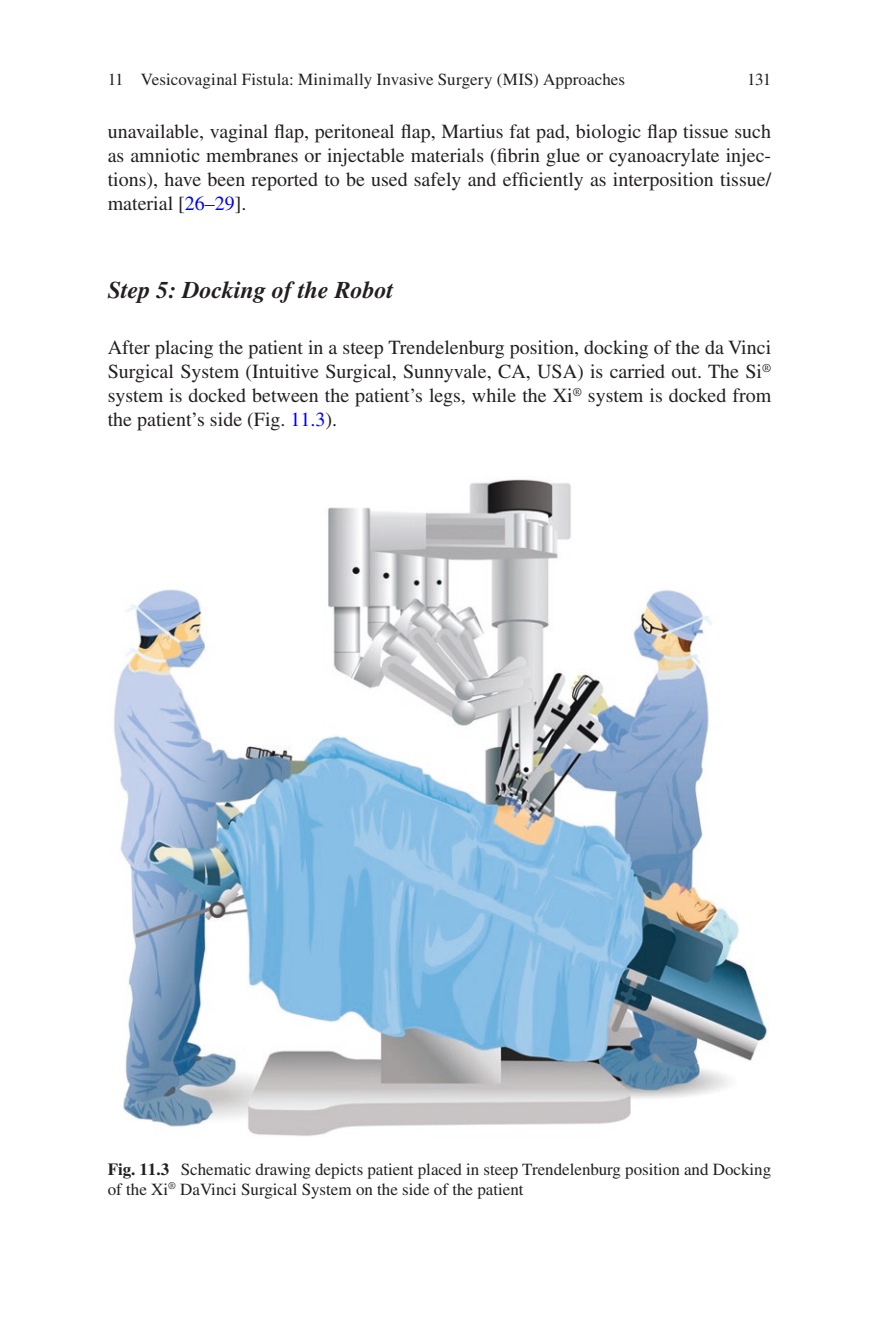
<style>
.page{position:relative;width:879px;height:1333px;background:#fff}
.page>*{position:absolute;margin:0;border:0;box-sizing:border-box;transform-origin:0 0}
._2_hd{font:italic 700 24px "Times LT Std";color:#231f20}
.Text_flush{font:20px/24px "Times LT Std";color:#231f20;text-align:justify}
.t1{font:17px/20px "Times LT Std";color:#231f20}
.s1{color:#00f}
.s2{font-weight:700}
</style>
<div class="page">
<img style="left:113px;top:479px;width:655px;height:657px">
<p class="t1" style="left:108px;top:69px;width:519px">11 Vesicovaginal Fistula: Minimally Invasive Surgery (MIS) Approaches</p>
<p class="t1" style="left:747px;top:69px;width:26px">131</p>
<p class="Text_flush" style="left:108px;top:119px;width:665px">unavailable, vaginal flap, peritoneal flap, Martius fat pad, biologic flap tissue such as amniotic membranes or injectable materials (fibrin glue or cyanoacrylate injec&shy;tions), have been reported to be used safely and efficiently as interposition tissue/ material [<span class="s1">26</span>–<span class="s1">29</span>].</p>
<h3 class="_2_hd" style="left:108px;top:276px;width:287px">Step 5: Docking of the Robot</h3>
<p class="Text_flush" style="left:108px;top:335px;width:665px">After placing the patient in a steep Trendelenburg position, docking of the da Vinci Surgical System (Intuitive Surgical, Sunnyvale, CA, USA) is carried out. The Si<sup>® </sup>system is docked between the patient’s legs, while the Xi<sup>®</sup> system is docked from the patient’s side (Fig. <span class="s1">11.3</span>).</p>
<p class="t1" style="left:108px;top:1158px;width:665px"><span class="s2">Fig. 11.3</span> Schematic drawing depicts patient placed in steep Trendelenburg position and Docking of the Xi<sup>®</sup> DaVinci Surgical System on the side of the patient</p>
</div>
